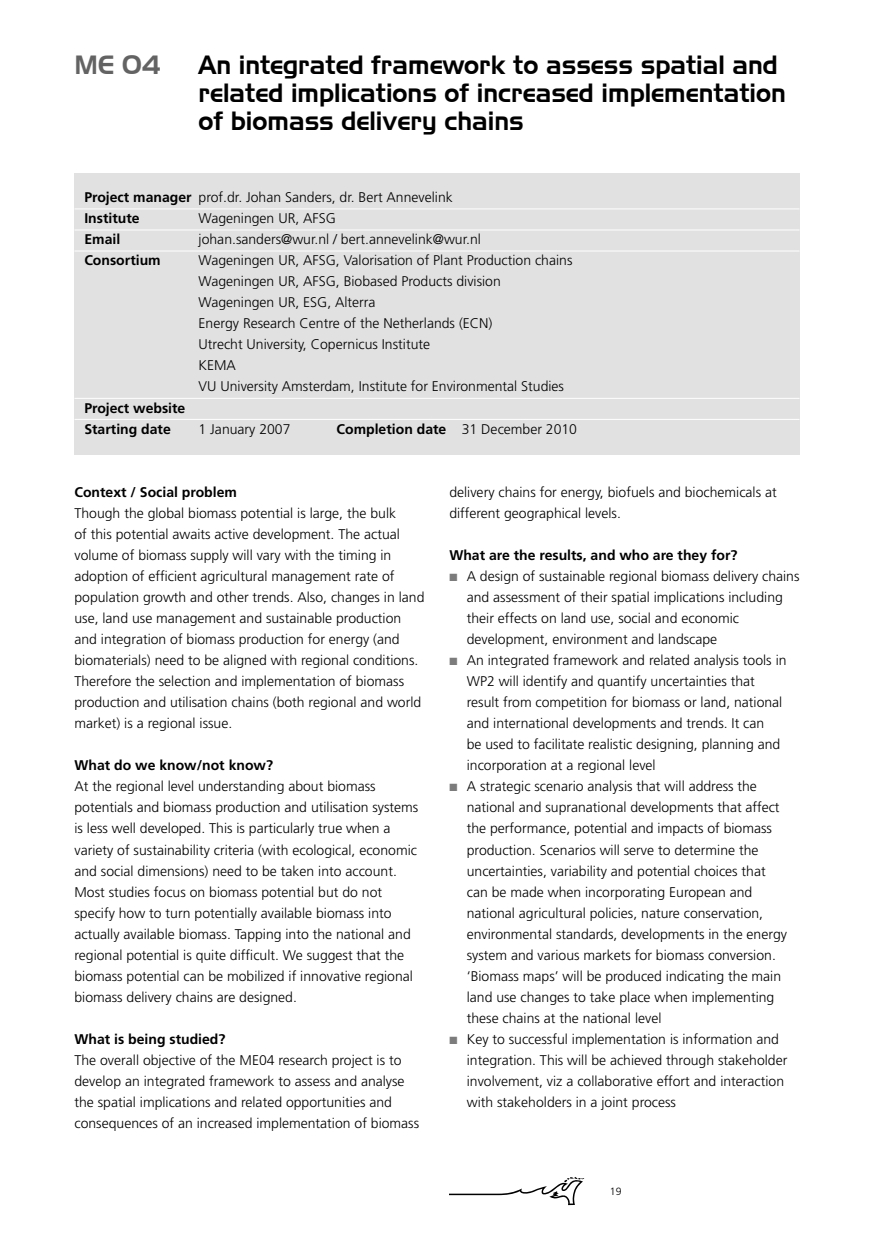
<style>
.page{position:relative;width:874px;height:1241px;background:#fff}
.page>*{position:absolute;margin:0;border:0;box-sizing:border-box;transform-origin:0 0}
.t1{font:26.25px/28px "Slicker";color:#000}
.t2{font:26.25px "Slicker";color:#636363}
.t3{font:300 14px/21px "Frutiger";color:#000}
.t4{font:700 14px/21px "Frutiger";color:#000}
.t5{font:300 10.5px "Frutiger";color:#000}
.s1{font-weight:700}
.s2{font-weight:300}
.s3{color:#7c7c7c}
</style>
<div class="page">
<svg style="left:449px;top:1177px;width:135px;height:27px"></svg>
<div style="left:74px;top:173px;width:725px;height:281px;background:#e1e1e1"></div>
<hr style="left:74px;top:208px;width:725px;height:1px;background:#fff">
<hr style="left:74px;top:229px;width:725px;height:1px;background:#fff">
<hr style="left:74px;top:250px;width:725px;height:1px;background:#fff">
<hr style="left:74px;top:398px;width:725px;height:1px;background:#fff">
<hr style="left:74px;top:419px;width:725px;height:1px;background:#fff">
<h1 class="t2" style="left:74px;top:50px;width:88px">ME 04</h1>
<h1 class="t1" style="left:198px;top:51px;width:588px">An integrated framework to assess spatial and related implications of increased implementation of biomass delivery chains</h1>
<p class="t3" style="left:84px;top:187px;width:369px"><span class="s1">Project manager</span> prof.dr. Johan Sanders, dr. Bert Annevelink<br><span class="s1">Institute</span></p>
<p class="t3" style="left:198px;top:208px;width:139px">Wageningen UR, AFSG</p>
<p class="t4" style="left:84px;top:228px;width:37px">Email</p>
<p class="t3" style="left:198px;top:229px;width:284px">johan.sanders@wur.nl / bert.annevelink@wur.nl</p>
<p class="t4" style="left:84px;top:250px;width:78px">Consortium</p>
<p class="t3" style="left:198px;top:250px;width:375px">Wageningen UR, AFSG, Valorisation of Plant Production chains Wageningen UR, AFSG, Biobased Products division Wageningen UR, ESG, Alterra<br>Energy Research Centre of the Netherlands (ECN)<br>Utrecht University, Copernicus Institute<br>KEMA<br>VU University Amsterdam, Institute for Environmental Studies</p>
<p class="t4" style="left:84px;top:397px;width:102px">Project website<br>Starting date</p>
<p class="t3" style="left:198px;top:418px;width:93px">1 January 2007</p>
<p class="t4" style="left:336px;top:418px;width:242px">Completion date <span class="s2">31 December 2010</span></p>
<p class="t4" style="left:74px;top:481px;width:164px">Context / Social problem</p>
<p class="t3" style="left:74px;top:502px;width:351px">Though the global biomass potential is large, the bulk<br>of this potential awaits active development. The actual volume of biomass supply will vary with the timing in adoption of efficient agricultural management rate of population growth and other trends. Also, changes in land use, land use management and sustainable production and integration of biomass production for energy (and biomaterials) need to be aligned with regional conditions.<br>Therefore the selection and implementation of biomass production and utilisation chains (both regional and world market) is a regional issue.</p>
<p class="t4" style="left:74px;top:754px;width:200px">What do we know/not know?</p>
<p class="t3" style="left:74px;top:775px;width:345px">At the regional level understanding about biomass potentials and biomass production and utilisation systems is less well developed. This is particularly true when a variety of sustainability criteria (with ecological, economic and social dimensions) need to be taken into account.<br>Most studies focus on biomass potential but do not specify how to turn potentially available biomass into actually available biomass. Tapping into the national and regional potential is quite difficult. We suggest that the biomass potential can be mobilized if innovative regional biomass delivery chains are designed.</p>
<p class="t4" style="left:74px;top:1028px;width:152px">What is being studied?</p>
<p class="t3" style="left:74px;top:1049px;width:346px">The overall objective of the ME04 research project is to develop an integrated framework to assess and analyse the spatial implications and related opportunities and consequences of an increased implementation of biomass</p>
<p class="t3" style="left:449px;top:481px;width:328px">delivery chains for energy, biofuels and biochemicals at different geographical levels.</p>
<p class="t4" style="left:449px;top:544px;width:289px">What are the results, and who are they for?</p>
<p class="t3" style="left:466px;top:565px;width:334px;text-indent:-17px"><span class="s3">■</span> A design of sustainable regional biomass delivery chains and assessment of their spatial implications including their effects on land use, social and economic development, environment and landscape</p>
<p class="t3" style="left:466px;top:649px;width:321px;text-indent:-17px"><span class="s3">■</span> An integrated framework and related analysis tools in WP2 will identify and quantify uncertainties that result from competition for biomass or land, national and international developments and trends. It can<br>be used to facilitate realistic designing, planning and incorporation at a regional level</p>
<p class="t3" style="left:466px;top:775px;width:321px;text-indent:-17px"><span class="s3">■</span> A strategic scenario analysis that will address the national and supranational developments that affect the performance, potential and impacts of biomass production. Scenarios will serve to determine the uncertainties, variability and potential choices that can be made when incorporating European and national agricultural policies, nature conservation, environmental standards, developments in the energy system and various markets for biomass conversion. ‘Biomass maps’ will be produced indicating the main land use changes to take place when implementing these chains at the national level</p>
<p class="t3" style="left:466px;top:1028px;width:322px;text-indent:-17px"><span class="s3">■</span> Key to successful implementation is information and integration. This will be achieved through stakeholder involvement, viz a collaborative effort and interaction with stakeholders in a joint process</p>
<p class="t5" style="left:609px;top:1185px;width:13px">19</p>
</div>
